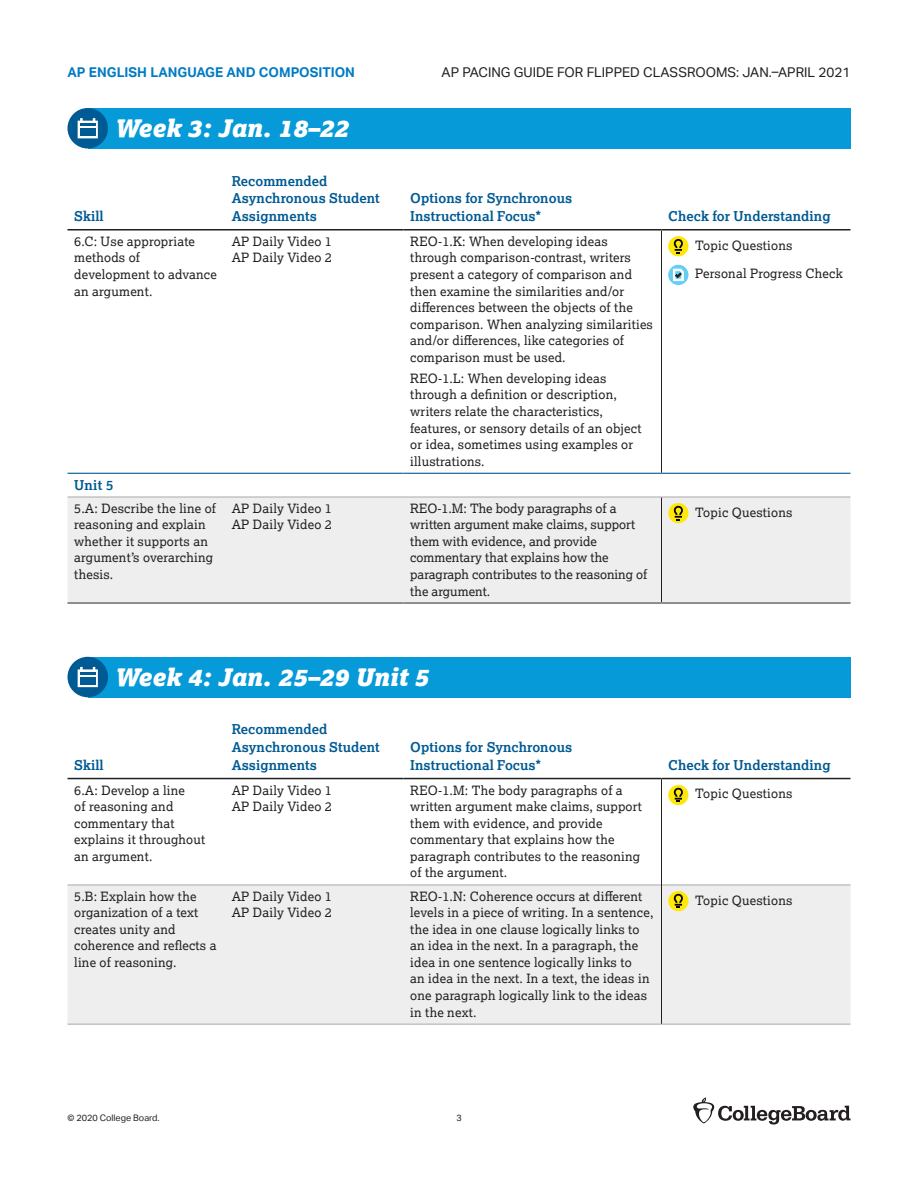
<style>
.page{position:relative;width:918px;height:1188px;background:#fff}
.page>*{position:absolute;margin:0;border:0;box-sizing:border-box;transform-origin:0 0}
.t1{font:italic 900 24px "Lexia";color:#fff}
.t2{font:700 13.5px/17.5px "Lexia";letter-spacing:.005em;color:#005a93}
.t3{font:13.5px "Aktiv Grotesk";color:#231f20}
.t4{font:700 13.5px "Aktiv Grotesk";color:#007bc3}
.t5{font:12.75px/16.5px "Lexia";letter-spacing:.015em;color:#231f20}
.t6{font:9px "Aktiv Grotesk";color:#231f20}
</style>
<div class="page">
<svg style="left:693px;top:1098px;width:157px;height:27px"></svg>
<div style="left:88px;top:108px;width:762px;height:40px;background:#069ad9"></div>
<svg style="left:68px;top:108px;width:40px;height:40px"></svg>
<div style="left:80px;top:128px;width:15px;height:8px;background:#005a93"></div>
<svg style="left:68px;top:236px;width:782px;height:261px"></svg>
<div style="left:68px;top:498px;width:782px;height:104px;background:#eeeeef"></div>
<hr style="left:68px;top:229px;width:157px;height:2px;background:#231f20">
<hr style="left:225px;top:229px;width:179px;height:2px;background:#231f20">
<hr style="left:404px;top:229px;width:258px;height:2px;background:#231f20">
<hr style="left:662px;top:229px;width:188px;height:2px;background:#231f20">
<hr style="left:661px;top:497px;width:1px;height:105px;background:#231f20">
<hr style="left:661px;top:231px;width:1px;height:242px;background:#231f20">
<hr style="left:68px;top:602px;width:157px;height:2px;background:#6c6d70">
<hr style="left:225px;top:602px;width:179px;height:2px;background:#6c6d70">
<hr style="left:404px;top:602px;width:258px;height:2px;background:#6c6d70">
<hr style="left:662px;top:602px;width:188px;height:2px;background:#6c6d70">
<hr style="left:68px;top:473px;width:157px;height:1px;background:#005a93">
<hr style="left:225px;top:473px;width:179px;height:1px;background:#005a93">
<hr style="left:404px;top:473px;width:258px;height:1px;background:#005a93">
<hr style="left:662px;top:473px;width:188px;height:1px;background:#005a93">
<hr style="left:68px;top:497px;width:157px;height:1px;background:#a8a9ad">
<hr style="left:225px;top:497px;width:179px;height:1px;background:#a8a9ad">
<hr style="left:404px;top:497px;width:258px;height:1px;background:#a8a9ad">
<hr style="left:662px;top:497px;width:188px;height:1px;background:#a8a9ad">
<div style="left:668px;top:236px;width:20px;height:20px;background:#ffe709;border-radius:50%"></div>
<svg style="left:673px;top:239px;width:10px;height:15px"></svg>
<div style="left:668px;top:265px;width:20px;height:20px;background:linear-gradient(to bottom,#62cdf3,#6cd0f4);border-radius:50%"></div>
<svg style="left:673px;top:269px;width:11px;height:12px"></svg>
<div style="left:668px;top:503px;width:20px;height:20px;background:#ffe709;border-radius:50%"></div>
<svg style="left:673px;top:505px;width:10px;height:15px"></svg>
<div style="left:88px;top:657px;width:762px;height:40px;background:#069ad9"></div>
<svg style="left:68px;top:657px;width:40px;height:40px"></svg>
<div style="left:80px;top:677px;width:15px;height:8px;background:#005a93"></div>
<svg style="left:68px;top:777px;width:782px;height:1px"></svg>
<div style="left:68px;top:886px;width:782px;height:138px;background:#eeeeef"></div>
<hr style="left:68px;top:778px;width:157px;height:1px;background:#231f20">
<hr style="left:225px;top:778px;width:179px;height:1px;background:#231f20">
<hr style="left:404px;top:778px;width:258px;height:1px;background:#231f20">
<hr style="left:662px;top:778px;width:188px;height:1px;background:#231f20">
<hr style="left:68px;top:885px;width:157px;height:1px;background:#a8a9ad">
<hr style="left:225px;top:885px;width:179px;height:1px;background:#a8a9ad">
<hr style="left:662px;top:885px;width:188px;height:1px;background:#a8a9ad">
<hr style="left:68px;top:1024px;width:157px;height:1px;background:#a8a9ad">
<hr style="left:225px;top:1024px;width:179px;height:1px;background:#a8a9ad">
<hr style="left:662px;top:1024px;width:188px;height:1px;background:#a8a9ad">
<hr style="left:404px;top:885px;width:257px;height:1px;background:#a8a9ad">
<hr style="left:404px;top:1024px;width:258px;height:1px;background:#a8a9ad">
<hr style="left:661px;top:779px;width:1px;height:106px;background:#231f20">
<hr style="left:661px;top:885px;width:1px;height:139px;background:#231f20">
<div style="left:668px;top:785px;width:20px;height:20px;background:#ffe709;border-radius:50%"></div>
<svg style="left:673px;top:787px;width:10px;height:15px"></svg>
<div style="left:668px;top:891px;width:20px;height:20px;background:#ffe709;border-radius:50%"></div>
<svg style="left:673px;top:893px;width:10px;height:15px"></svg>
<p class="t4" style="left:68px;top:65px;width:289px">AP ENGLISH LANGUAGE AND COMPOSITION</p>
<p class="t3" style="left:442px;top:65px;width:410px">AP PACING GUIDE FOR FLIPPED CLASSROOMS: JAN.–APRIL 2021</p>
<h2 class="t1" style="left:115px;top:113px;width:235px">Week 3: Jan. 18–22</h2>
<p class="t2" style="left:74px;top:207px;width:31px">Skill</p>
<p class="t2" style="left:232px;top:172px;width:150px">Recommended<br>Asynchronous Student<br>Assignments</p>
<p class="t5" style="left:74px;top:233px;width:144px">6.C: Use appropriate methods of development to advance an argument.</p>
<p class="t5" style="left:232px;top:233px;width:102px">AP Daily Video 1</p>
<p class="t5" style="left:232px;top:249px;width:102px">AP Daily Video 2</p>
<p class="t2" style="left:74px;top:475px;width:41px">Unit 5</p>
<p class="t5" style="left:74px;top:499px;width:143px">5.A: Describe the line of reasoning and explain whether it supports an argument’s overarching thesis.</p>
<p class="t5" style="left:232px;top:499px;width:102px">AP Daily Video 1</p>
<p class="t5" style="left:232px;top:516px;width:102px">AP Daily Video 2</p>
<p class="t2" style="left:410px;top:189px;width:164px">Options for Synchronous<br>Instructional Focus*</p>
<p class="t5" style="left:410px;top:233px;width:244px">REO-1.K: When developing ideas through comparison-contrast, writers present a category of comparison and then examine the similarities and/or differences between the objects of the comparison. When analyzing similarities and/or differences, like categories of comparison must be used.</p>
<p class="t5" style="left:410px;top:370px;width:233px">REO-1.L: When developing ideas through a definition or description, writers relate the characteristics, features, or sensory details of an object or idea, sometimes using examples or illustrations.</p>
<p class="t2" style="left:668px;top:207px;width:164px">Check for Understanding</p>
<p class="t5" style="left:695px;top:237px;width:99px">Topic Questions</p>
<p class="t5" style="left:695px;top:265px;width:149px">Personal Progress Check</p>
<p class="t5" style="left:410px;top:499px;width:239px">REO-1.M: The body paragraphs of a written argument make claims, support them with evidence, and provide commentary that explains how the paragraph contributes to the reasoning of the argument.</p>
<p class="t5" style="left:695px;top:503px;width:99px">Topic Questions</p>
<h2 class="t1" style="left:115px;top:662px;width:315px">Week 4: Jan. 25–29 Unit 5</h2>
<p class="t2" style="left:74px;top:756px;width:31px">Skill</p>
<p class="t2" style="left:232px;top:720px;width:150px">Recommended<br>Asynchronous Student<br>Assignments</p>
<p class="t2" style="left:410px;top:738px;width:164px">Options for Synchronous<br>Instructional Focus*</p>
<p class="t2" style="left:668px;top:756px;width:164px">Check for Understanding</p>
<p class="t5" style="left:74px;top:781px;width:132px">6.A: Develop a line<br>of reasoning and commentary that explains it throughout an argument.</p>
<p class="t5" style="left:232px;top:781px;width:102px">AP Daily Video 1</p>
<p class="t5" style="left:232px;top:798px;width:102px">AP Daily Video 2</p>
<p class="t5" style="left:74px;top:887px;width:144px">5.B: Explain how the organization of a text creates unity and coherence and reflects a line of reasoning.</p>
<p class="t5" style="left:232px;top:887px;width:102px">AP Daily Video 1</p>
<p class="t5" style="left:232px;top:904px;width:102px">AP Daily Video 2</p>
<p class="t6" style="left:68px;top:1113px;width:94px">© 2020 College Board.</p>
<p class="t5" style="left:410px;top:781px;width:233px">REO-1.M: The body paragraphs of a written argument make claims, support them with evidence, and provide commentary that explains how the paragraph contributes to the reasoning of the argument.</p>
<p class="t5" style="left:695px;top:785px;width:99px">Topic Questions</p>
<p class="t5" style="left:410px;top:887px;width:245px">REO-1.N: Coherence occurs at different levels in a piece of writing. In a sentence, the idea in one clause logically links to an idea in the next. In a paragraph, the idea in one sentence logically links to<br>an idea in the next. In a text, the ideas in one paragraph logically link to the ideas in the next.</p>
<p class="t5" style="left:695px;top:891px;width:99px">Topic Questions</p>
<p class="t6" style="left:456px;top:1113px;width:7px">3</p>
</div>
